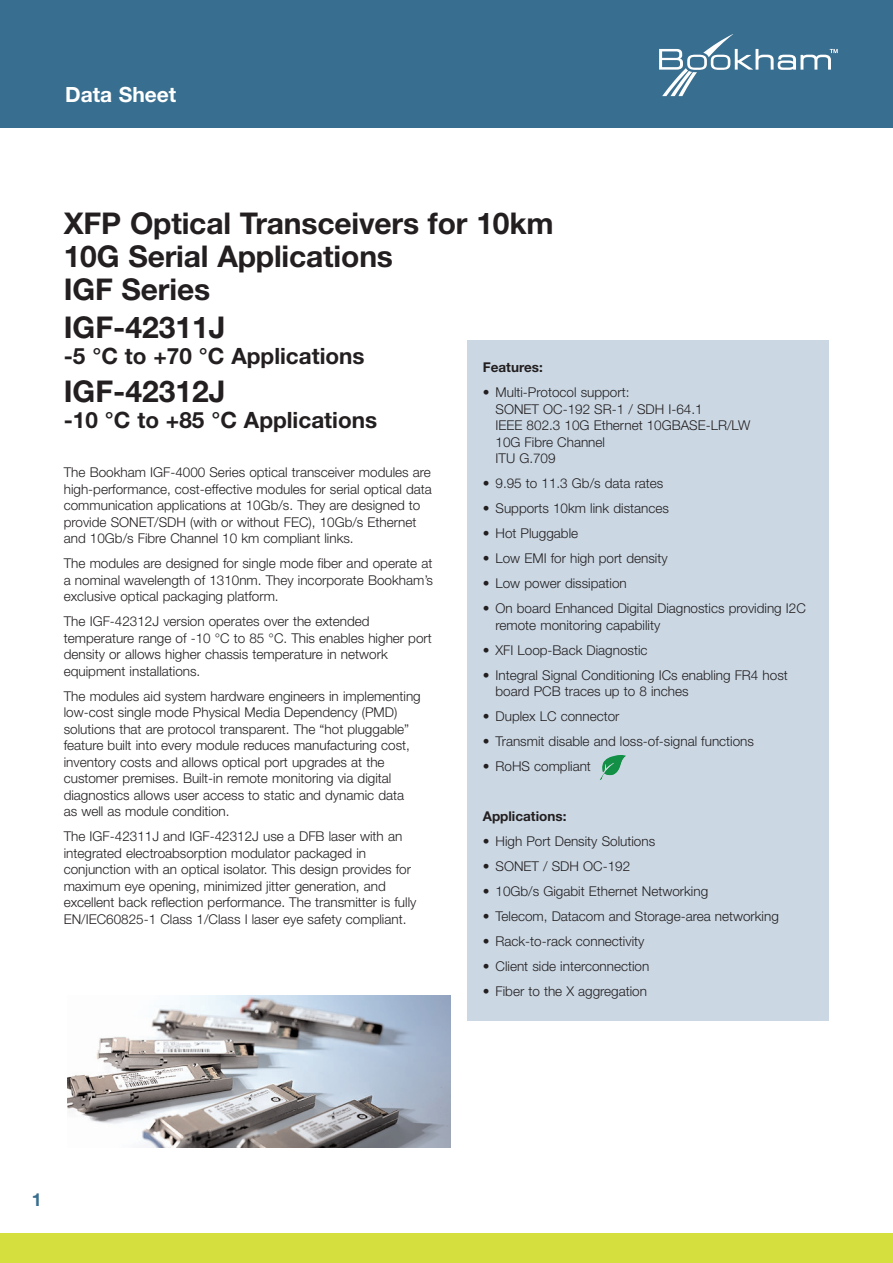
<style>
.page{position:relative;width:893px;height:1263px;background:#fff}
.page>*{position:absolute;margin:0;border:0;box-sizing:border-box;transform-origin:0 0}
.t1{font:700 30px/33px "Helvetica Neue";letter-spacing:-.005em;color:#231f20}
.t2{font:700 22.5px "Helvetica Neue";color:#231f20}
.t3{font:700 21px "Helvetica Neue";color:#fff}
.t4{font:700 18px "Helvetica Neue";color:#386e8f}
.t5{font:300 13.5px/16.5px "Helvetica Neue";color:#231f20}
.t6{font:700 13.5px "Helvetica Neue";color:#231f20}
</style>
<div class="page">
<div style="left:0;top:0;width:893px;height:128px;background:#386e8f"></div>
<svg style="left:659px;top:34px;width:179px;height:62px"></svg>
<div style="left:0;top:1233px;width:893px;height:30px;background:#d5df3e"></div>
<img style="left:68px;top:996px;width:382px;height:151px">
<div style="left:468px;top:340px;width:361px;height:680px;background:#cbd8e4"></div>
<img style="left:600px;top:755px;width:26px;height:25px">
<h3 class="t3" style="left:65px;top:87px;width:113px">Data Sheet</h3>
<h1 class="t1" style="left:64px;top:210px;width:491px">XFP Optical Transceivers for 10km<br>10G Serial Applications<br>IGF Series</h1>
<h1 class="t1" style="left:64px;top:314px;width:163px">IGF-42311J</h1>
<h2 class="t2" style="left:64px;top:348px;width:302px">-5 °C to +70 °C Applications</h2>
<h1 class="t1" style="left:64px;top:378px;width:163px">IGF-42312J</h1>
<h2 class="t2" style="left:64px;top:411px;width:315px">-10 °C to +85 °C Applications</h2>
<p class="t6" style="left:483px;top:363px;width:62px">Features:</p>
<p class="t5" style="left:495px;top:386px;width:256px;text-indent:-13px">• Multi-Protocol support:<br>SONET OC-192 SR-1 / SDH I-64.1<br>IEEE 802.3 10G Ethernet 10GBASE-LR/LW<br>10G Fibre Channel<br>ITU G.709</p>
<p class="t5" style="left:483px;top:477px;width:182px">• 9.95 to 11.3 Gb/s data rates</p>
<p class="t5" style="left:483px;top:502px;width:188px">• Supports 10km link distances</p>
<p class="t5" style="left:483px;top:527px;width:97px">• Hot Pluggable</p>
<p class="t5" style="left:483px;top:552px;width:186px">• Low EMI for high port density</p>
<p class="t5" style="left:483px;top:577px;width:146px">• Low power dissipation</p>
<p class="t5" style="left:495px;top:602px;width:312px;text-indent:-13px">• On board Enhanced Digital Diagnostics providing I2C remote monitoring capability</p>
<p class="t5" style="left:483px;top:643px;width:166px">• XFI Loop-Back Diagnostic</p>
<p class="t5" style="left:495px;top:668px;width:294px;text-indent:-13px">• Integral Signal Conditioning ICs enabling FR4 host board PCB traces up to 8 inches</p>
<p class="t5" style="left:483px;top:710px;width:138px">• Duplex LC connector</p>
<p class="t5" style="left:483px;top:735px;width:273px">• Transmit disable and loss-of-signal functions</p>
<p class="t5" style="left:483px;top:760px;width:110px">• RoHS compliant</p>
<p class="t6" style="left:483px;top:812px;width:85px">Applications:</p>
<p class="t5" style="left:483px;top:835px;width:174px">• High Port Density Solutions</p>
<p class="t5" style="left:483px;top:860px;width:149px">• SONET / SDH OC-192</p>
<p class="t5" style="left:483px;top:885px;width:227px">• 10Gb/s Gigabit Ethernet Networking</p>
<p class="t5" style="left:483px;top:910px;width:298px">• Telecom, Datacom and Storage-area networking</p>
<p class="t5" style="left:483px;top:935px;width:163px">• Rack-to-rack connectivity</p>
<p class="t5" style="left:483px;top:960px;width:168px">• Client side interconnection</p>
<p class="t5" style="left:483px;top:985px;width:166px">• Fiber to the X aggregation</p>
<p class="t5" style="left:64px;top:466px;width:370px">The Bookham IGF-4000 Series optical transceiver modules are high-performance, cost-effective modules for serial optical data communication applications at 10Gb/s. They are designed to provide SONET/SDH (with or without FEC), 10Gb/s Ethernet and 10Gb/s Fibre Channel 10 km compliant links.</p>
<p class="t5" style="left:64px;top:557px;width:371px;text-align:justify">The modules are designed for single mode fiber and operate at a nominal wavelength of 1310nm. They incorporate Bookham’s exclusive optical packaging platform.</p>
<p class="t5" style="left:64px;top:615px;width:369px">The IGF-42312J version operates over the extended temperature range of -10 °C to 85 °C. This enables higher port density or allows higher chassis temperature in network equipment installations.</p>
<p class="t5" style="left:64px;top:689px;width:359px">The modules aid system hardware engineers in implementing low-cost single mode Physical Media Dependency (PMD) solutions that are protocol transparent. The “hot pluggable” feature built into every module reduces manufacturing cost, inventory costs and allows optical port upgrades at the customer premises. Built-in remote monitoring via digital diagnostics allows user access to static and dynamic data as well as module condition.</p>
<p class="t5" style="left:64px;top:830px;width:354px">The IGF-42311J and IGF-42312J use a DFB laser with an integrated electroabsorption modulator packaged in conjunction with an optical isolator. This design provides for maximum eye opening, minimized jitter generation, and excellent back reflection performance. The transmitter is fully EN/IEC60825-1 Class 1/Class I laser eye safety compliant.</p>
<h3 class="t4" style="left:32px;top:1193px;width:12px">1</h3>
</div>
